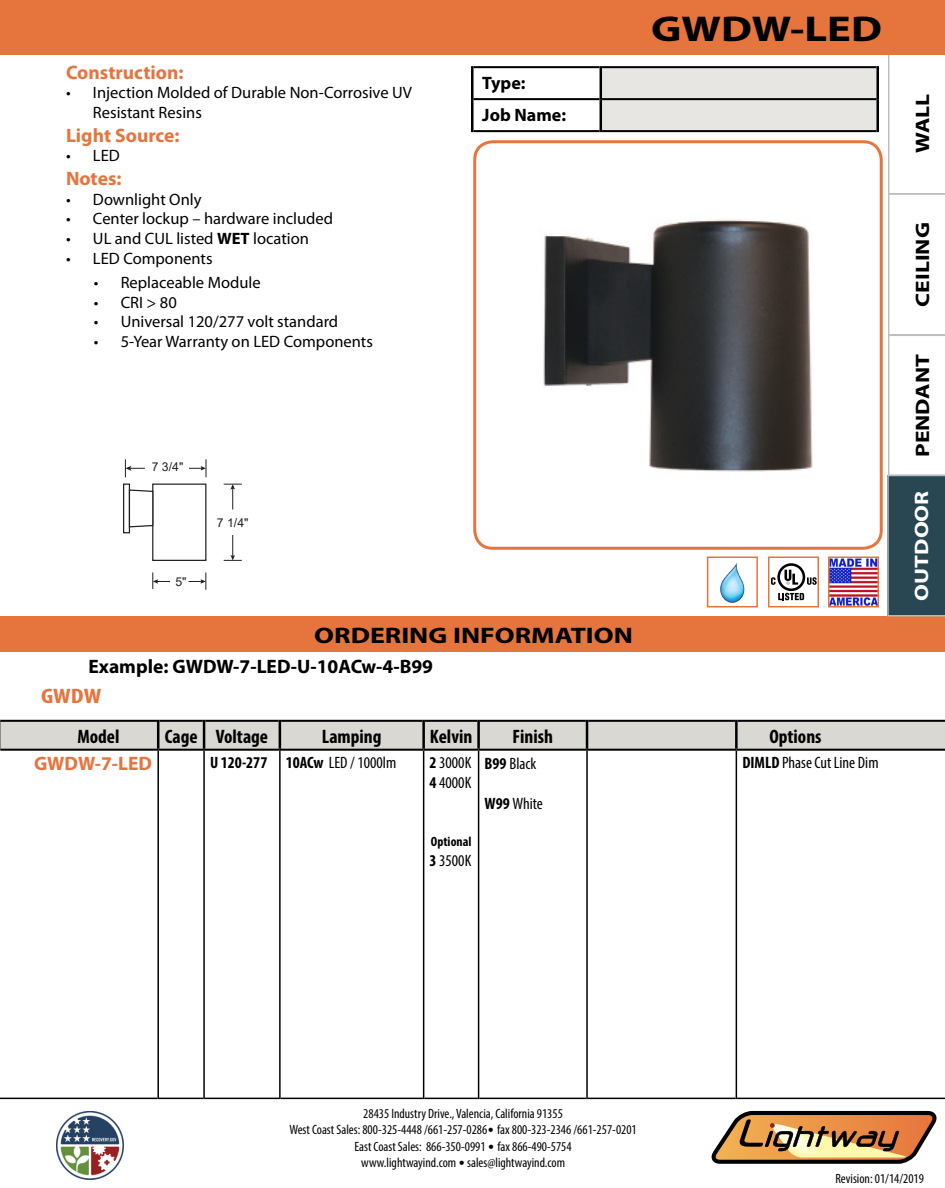
<style>
.page{position:relative;width:945px;height:1188px;background:#fff}
.page>*{position:absolute;margin:0;border:0;box-sizing:border-box;transform-origin:0 0}
.t1{font:700 36px "Myriad Pro";color:#000;scale:1.24 1}
.t2{font:700 22.5px "Myriad Pro";color:#000;scale:1.24 1}
.t3{font:700 condensed 21px "Myriad Pro";color:#e6743d;scale:1.24 1}
.t4{font:700 condensed 19.5px "Myriad Pro";color:#000}
.t5{font:700 19.5px "Myriad Pro";color:#e6743d}
.t6{font:700 19.5px "Myriad Pro";color:#000}
.t7{font:700 19.5px "Myriad Pro";color:#000;scale:1.21 1}
.t8{font:700 19.5px "Myriad Pro";color:#fff;scale:1.21 1}
.t9{font:700 18px/32px "Myriad Pro";color:#000}
.t10{font:16.5px/19.8px "Myriad Pro";color:#000}
.t11{font:condensed 16.5px/19.5px "Myriad Pro";color:#000}
.t12{font:700 condensed 16.5px "Myriad Pro";color:#000}
.t13{font:condensed 13.5px/16.2px "Myriad Pro";color:#000;text-align:center}
.t14{font:700 condensed 13.5px "Myriad Pro";color:#000}
.t15{font:12.15px "Arial";color:#231f20}
.s1{font-weight:700}
.s2{font-weight:400}
.s3{font-family:"Calibri";font-stretch:normal}
</style>
<div class="page">
<div style="left:0;top:0;width:945px;height:54px;background:#e6743d"></div>
<div style="left:0;top:616px;width:945px;height:36px;background:#e6743d"></div>
<div style="left:602px;top:68px;width:274px;height:62px;background:#e7e6e2"></div>
<hr style="left:474px;top:66px;width:126px;height:2px;background:#000">
<hr style="left:602px;top:66px;width:274px;height:2px;background:#000">
<hr style="left:474px;top:98px;width:126px;height:2px;background:#000">
<hr style="left:602px;top:98px;width:274px;height:2px;background:#000">
<hr style="left:474px;top:130px;width:126px;height:2px;background:#000">
<hr style="left:602px;top:130px;width:274px;height:2px;background:#000">
<hr style="left:471px;top:66px;width:3px;height:33px;background:#000">
<hr style="left:600px;top:66px;width:2px;height:33px;background:#000">
<hr style="left:876px;top:66px;width:3px;height:33px;background:#000">
<hr style="left:471px;top:99px;width:3px;height:33px;background:#000">
<hr style="left:600px;top:99px;width:2px;height:33px;background:#000">
<hr style="left:876px;top:99px;width:3px;height:33px;background:#000">
<svg style="left:711px;top:1110px;width:226px;height:54px;background:#b2875b"></svg>
<img style="left:56px;top:1112px;width:68px;height:67px">
<svg style="left:123px;top:459px;width:119px;height:131px"></svg>
<div style="left:1px;top:722px;width:944px;height:27px;background:#d9d8d3"></div>
<hr style="left:0;top:750px;width:1px;height:349px;background:#000">
<hr style="left:157px;top:751px;width:2px;height:348px;background:#000">
<hr style="left:203px;top:751px;width:2px;height:348px;background:#000">
<hr style="left:279px;top:751px;width:2px;height:348px;background:#000">
<hr style="left:423px;top:751px;width:1px;height:348px;background:#000">
<hr style="left:478px;top:751px;width:1px;height:348px;background:#000">
<hr style="left:586px;top:751px;width:2px;height:348px;background:#000">
<hr style="left:736px;top:751px;width:1px;height:348px;background:#000">
<hr style="left:0;top:1098px;width:157px;height:1px;background:#000">
<hr style="left:159px;top:1098px;width:44px;height:1px;background:#000">
<hr style="left:205px;top:1098px;width:74px;height:1px;background:#000">
<hr style="left:281px;top:1098px;width:142px;height:1px;background:#000">
<hr style="left:424px;top:1098px;width:54px;height:1px;background:#000">
<hr style="left:479px;top:1098px;width:107px;height:1px;background:#000">
<hr style="left:588px;top:1098px;width:148px;height:1px;background:#000">
<hr style="left:737px;top:1098px;width:208px;height:1px;background:#000">
<hr style="left:0;top:720px;width:1px;height:30px;background:#000">
<hr style="left:0;top:720px;width:157px;height:2px;background:#000">
<hr style="left:159px;top:720px;width:44px;height:2px;background:#000">
<hr style="left:205px;top:720px;width:74px;height:2px;background:#000">
<hr style="left:281px;top:720px;width:141px;height:2px;background:#000">
<hr style="left:425px;top:720px;width:52px;height:2px;background:#000">
<hr style="left:480px;top:720px;width:106px;height:2px;background:#000">
<hr style="left:588px;top:720px;width:147px;height:2px;background:#000">
<hr style="left:738px;top:720px;width:207px;height:2px;background:#000">
<hr style="left:157px;top:720px;width:2px;height:29px;background:#000">
<hr style="left:203px;top:720px;width:2px;height:29px;background:#000">
<hr style="left:279px;top:720px;width:2px;height:29px;background:#000">
<hr style="left:422px;top:720px;width:3px;height:29px;background:#000">
<hr style="left:477px;top:720px;width:3px;height:29px;background:#000">
<hr style="left:586px;top:720px;width:2px;height:29px;background:#000">
<hr style="left:735px;top:720px;width:3px;height:29px;background:#000">
<hr style="left:0;top:749px;width:158px;height:2px;background:#000">
<hr style="left:158px;top:749px;width:46px;height:2px;background:#000">
<hr style="left:204px;top:749px;width:76px;height:2px;background:#000">
<hr style="left:280px;top:749px;width:144px;height:2px;background:#000">
<hr style="left:424px;top:749px;width:55px;height:2px;background:#000">
<hr style="left:479px;top:749px;width:108px;height:2px;background:#000">
<hr style="left:587px;top:749px;width:149px;height:2px;background:#000">
<hr style="left:736px;top:749px;width:209px;height:2px;background:#000">
<img style="left:477px;top:144px;width:402px;height:402px">
<div style="left:473px;top:140px;width:410px;height:410px;border:3px solid #e6743d;border-radius:18px"></div>
<img style="left:720px;top:562px;width:25px;height:41px">
<div style="left:707px;top:556px;width:51px;height:52px;border:2px solid #e6743d"></div>
<img style="left:831px;top:559px;width:45px;height:46px">
<div style="left:828px;top:556px;width:51px;height:52px;border:2px solid #e6743d"></div>
<svg style="left:778px;top:593px;width:26px;height:7px"></svg>
<svg style="left:807px;top:577px;width:9px;height:8px"></svg>
<svg style="left:777px;top:563px;width:28px;height:28px"></svg>
<svg style="left:780px;top:566px;width:23px;height:23px"></svg>
<svg style="left:785px;top:570px;width:13px;height:15px"></svg>
<svg style="left:771px;top:577px;width:5px;height:8px"></svg>
<div style="left:768px;top:556px;width:51px;height:52px;border:2px solid #e6743d"></div>
<svg style="left:887px;top:54px;width:58px;height:562px"></svg>
<p class="t5" style="left:66px;top:59px;width:119px">Construction:</p>
<p class="t10" style="left:93px;top:83px;width:321px;text-indent:-27px">• Injection Molded of Durable Non-Corrosive UV<br>Resistant Resins</p>
<p class="t5" style="left:66px;top:122px;width:115px">Light Source:</p>
<p class="t10" style="left:66px;top:146px;width:55px">• LED</p>
<p class="t5" style="left:66px;top:166px;width:57px">Notes:</p>
<p class="t10" style="left:66px;top:189px;width:137px">• Downlight Only</p>
<p class="t10" style="left:66px;top:209px;width:269px">• Center lockup – hardware included</p>
<p class="t10" style="left:66px;top:229px;width:244px">• UL and CUL listed <span class="s1">WET</span> location</p>
<p class="t10" style="left:66px;top:248px;width:148px">• LED Components</p>
<p class="t10" style="left:94px;top:272px;width:168px">• Replaceable Module</p>
<p class="t10" style="left:94px;top:292px;width:85px">• CRI &gt; 80</p>
<p class="t10" style="left:94px;top:312px;width:246px">• Universal 120/277 volt standard</p>
<p class="t10" style="left:94px;top:332px;width:281px">• 5-Year Warranty on LED Components</p>
<p class="t9" style="left:482px;top:66px;width:85px">Type:<br>Job Name:</p>
<h1 class="t1" style="left:651px;top:5px;width:188px">GWDW-LED</h1>
<p class="t15" style="left:152px;top:458px;width:33px">7 3/4"</p>
<p class="t15" style="left:176px;top:573px;width:13px">5"</p>
<p class="t15" style="left:217px;top:514px;width:33px">7 1/4"</p>
<h2 class="t2" style="left:314px;top:621px;width:259px">ORDERING INFORMATION</h2>
<p class="t6" style="left:88px;top:654px;width:346px">Example: GWDW-7-LED-U-10ACw-4-B99</p>
<p class="t3" style="left:41px;top:683px;width:50px">GWDW</p>
<p class="t4" style="left:77px;top:724px;width:44px">Model</p>
<p class="t4" style="left:165px;top:724px;width:105px">Cage Voltage</p>
<p class="t4" style="left:322px;top:724px;width:61px">Lamping</p>
<p class="t4" style="left:430px;top:724px;width:44px">Kelvin</p>
<p class="t4" style="left:513px;top:724px;width:42px">Finish</p>
<p class="t4" style="left:769px;top:724px;width:54px">Options</p>
<p class="t5" style="left:34px;top:751px;width:120px">GWDW-7-LED</p>
<p class="t12" style="left:210px;top:752px;width:188px">U 120-277 10ACw <span class="s2">LED / 1000lm</span></p>
<p class="t11" style="left:430px;top:753px;width:43px"><span class="s1">2</span> 3000K<br><span class="s1">4</span> 4000K</p>
<p class="t11" style="left:742px;top:753px;width:138px"><span class="s1">DIMLD</span> Phase Cut Line Dim</p>
<p class="t11" style="left:485px;top:754px;width:53px"><span class="s1">B99</span> Black</p>
<p class="t11" style="left:485px;top:793px;width:60px"><span class="s1">W99</span> White</p>
<p class="t14" style="left:431px;top:833px;width:42px">Optional</p>
<p class="t11" style="left:430px;top:850px;width:43px"><span class="s1">3</span> 3500K</p>
<p class="t7" style="left:910px;top:153px;width:50px;rotate:-90deg">WALL</p>
<p class="t7" style="left:910px;top:307px;width:71px;rotate:-90deg">CEILING</p>
<p class="t7" style="left:910px;top:457px;width:87px;rotate:-90deg">PENDANT</p>
<p class="t8" style="left:909px;top:601px;width:92px;rotate:-90deg">OUTDOOR</p>
<p class="t13" style="left:289px;top:1106px;width:349px">28435 Industry Drive., Valencia, California 91355<br>West Coast Sales: 800-325-4448 /661-257-0286<span class="s3">•</span> fax 800-323-2346 /661-257-0201<br>East Coast Sales: 866-350-0991 <span class="s3">•</span> fax 866-490-5754<br>www.lightwayind.com <span class="s3">•</span> sales@lightwayind.com</p>
<p class="t13" style="left:835px;top:1170px;width:90px">Revision: 01/14/2019</p>
</div>
